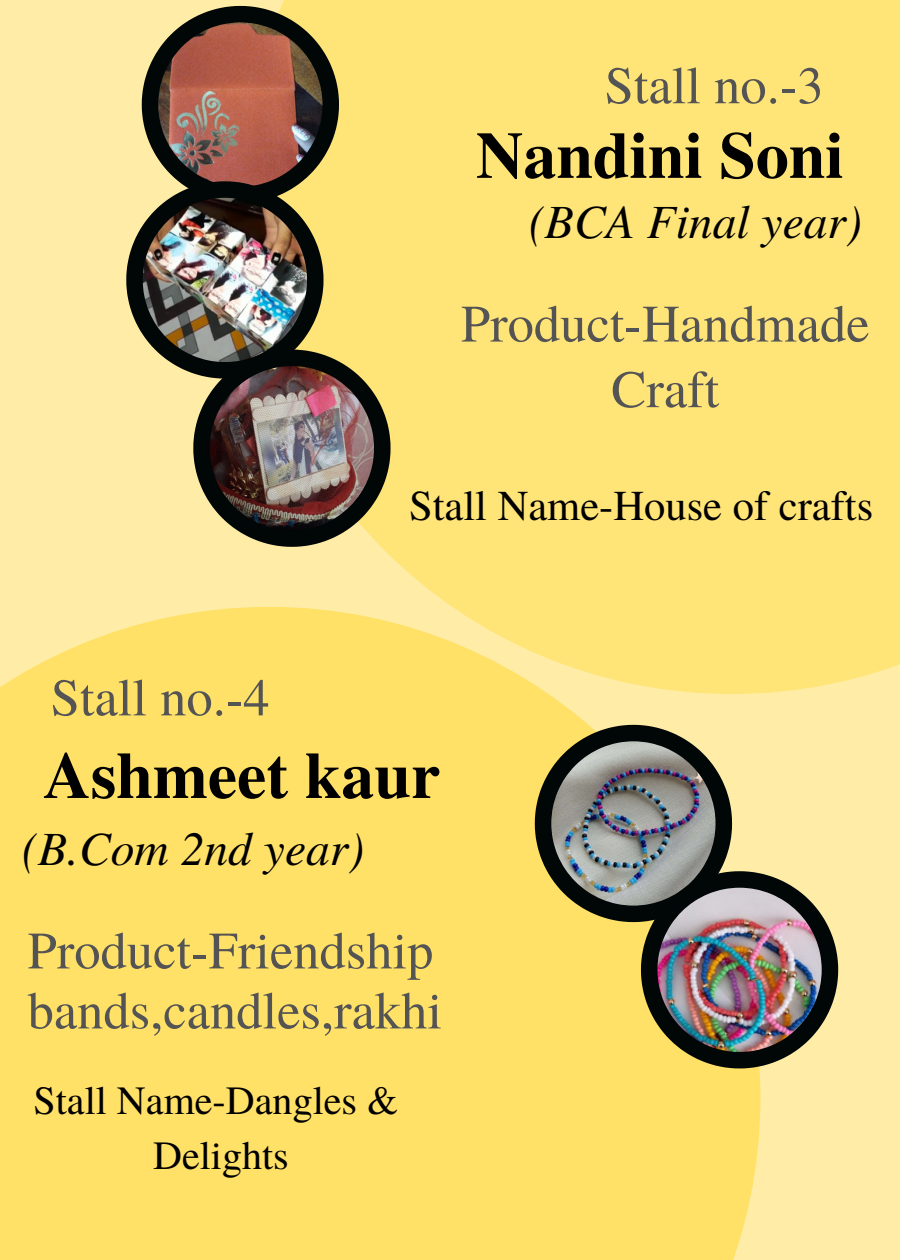
<style>
.page{position:relative;width:900px;height:1260px;background:#ffeda7}
.page>*{position:absolute;margin:0;border:0;box-sizing:border-box;transform-origin:0 0}
.t1{font:700 65.75px "Te X Gyre Termes";color:#000}
.t2{font:52.5px/65.5px "Te X Gyre Termes";color:#545454;text-align:center}
.t3{font:italic 47.5px "Te X Gyre Termes";color:#000}
.t4{font:42.5px "Te X Gyre Termes";color:#000}
.t5{font:40px/54.5px "Te X Gyre Termes";color:#000;text-align:center}
</style>
<div class="page">
<div style="left:0;top:607px;width:760px;height:653px;background:#ffe168"></div>
<svg style="left:240px;top:0;width:660px;height:694px;background:#ffe479"></svg>
<img style="left:126px;top:6px;width:265px;height:541px">
<img style="left:210px;top:366px;width:164px;height:164px">
<svg style="left:535px;top:725px;width:303px;height:343px"></svg>
<img style="left:657px;top:888px;width:165px;height:164px">
<p class="t2" style="left:605px;top:50px;width:220px">Stall no.-3</p>
<p class="t1" style="left:476px;top:104px;width:369px">Nandini Soni</p>
<p class="t3" style="left:529px;top:187px;width:334px">(BCA Final year)</p>
<p class="t2" style="left:461px;top:288px;width:410px">Product-Handmade<br>Craft</p>
<p class="t2" style="left:51px;top:662px;width:220px">Stall no.-4</p>
<p class="t4" style="left:409px;top:475px;width:466px">Stall Name-House of crafts</p>
<p class="t1" style="left:43px;top:724px;width:398px">Ashmeet kaur</p>
<p class="t3" style="left:22px;top:815px;width:344px">(B.Com 2nd year)</p>
<p class="t2" style="left:28px;top:918px;width:416px;line-height:60px;text-align:left">Product-Friendship bands,candles,rakhi</p>
<p class="t5" style="left:34px;top:1072px;width:366px">Stall Name-Dangles &amp;<br>Delights</p>
</div>
